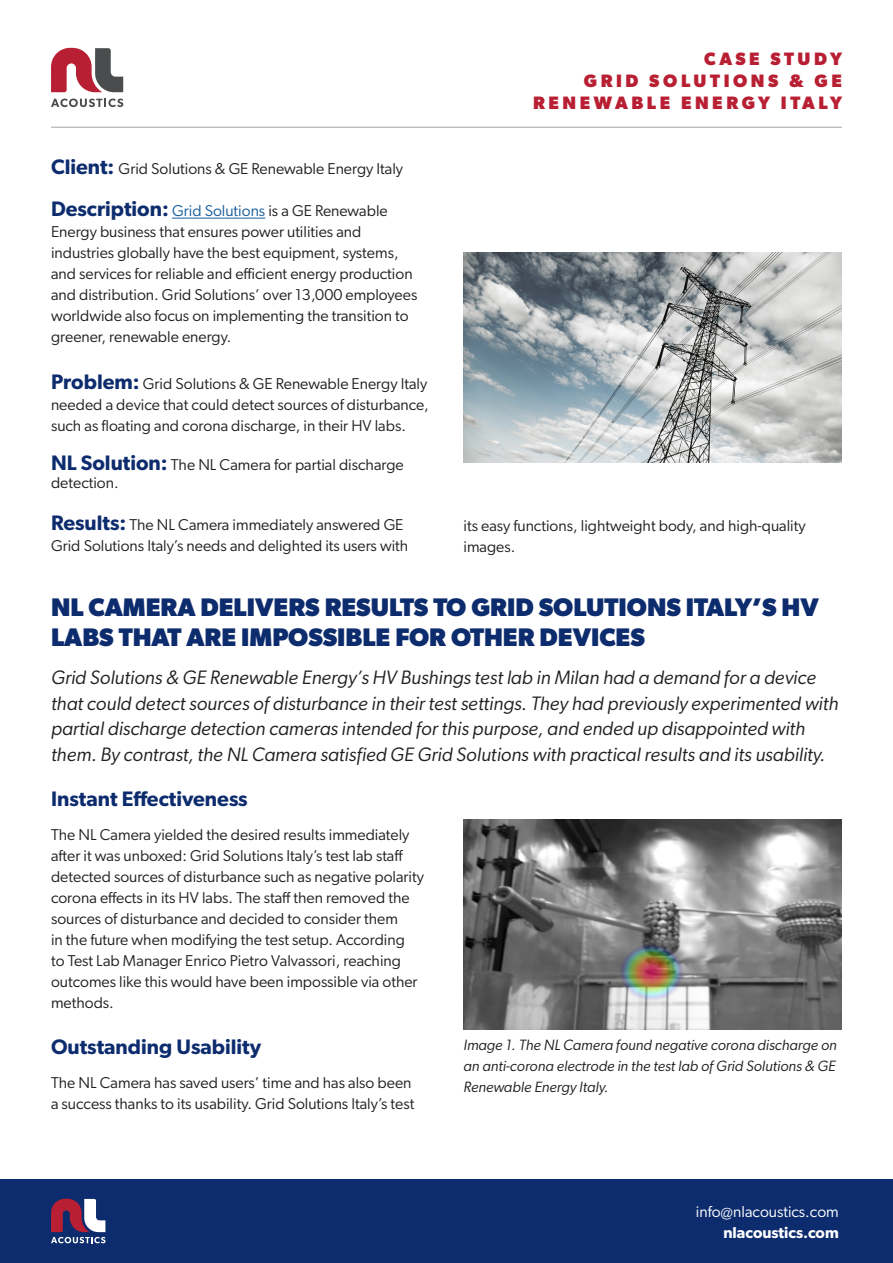
<style>
.page{position:relative;width:893px;height:1263px;background:#fff}
.page>*{position:absolute;margin:0;border:0;box-sizing:border-box;transform-origin:0 0}
.Heading_3{font:700 25.5px/30px "Gibson";color:#0d2c6e}
.Heading_4{font:600 21px "Gibson";color:#0d2c6e}
.Paragraph{font:italic 19.5px/25.5px "Gibson";color:#231f20}
.Document_title{font:700 18px/21.6px "Gibson";letter-spacing:.2em;color:#b91f33;text-align:right}
.Paragraph-2{font:15.75px/21px "Gibson";color:#231f20}
.t1{font:15.75px "Gibson";color:#fff}
.t2{font:600 15.75px "Gibson";color:#fff}
.t3{font:italic 15px/21px "Gibson";color:#231f20;text-align:justify}
.s1{font-weight:600;font-size:21px;color:#0d2c6e}
.s2{color:#175d9e}
</style>
<div class="page">
<div style="left:0;top:1179px;width:893px;height:84px;background:#0d2c6e"></div>
<svg style="left:51px;top:1199px;width:55px;height:44px"></svg>
<svg style="left:51px;top:99px;width:72px;height:8px"></svg>
<svg style="left:51px;top:48px;width:72px;height:44px"></svg>
<hr style="left:51px;top:127px;width:791px;height:1px;background:#a3a4a8">
<hr style="left:172px;top:218px;width:93px;height:1px;background:#175d9e">
<img style="left:463px;top:252px;width:379px;height:210px">
<img style="left:463px;top:819px;width:379px;height:210px">
<p class="Paragraph-2" style="left:51px;top:158px;width:354px"><span class="s1">Client:</span> Grid Solutions &amp; GE Renewable Energy Italy</p>
<p class="Paragraph-2" style="left:51px;top:200px;width:368px"><span class="s1">Description:</span> <span class="s2">Grid Solutions</span> is a GE Renewable Energy business that ensures power utilities and industries globally have the best equipment, systems, and services for reliable and efficient energy production and distribution. Grid Solutions’ over 13,000 employees worldwide also focus on implementing the transition to greener, renewable energy.</p>
<p class="Paragraph-2" style="left:51px;top:372px;width:379px;text-align:justify"><span class="s1">Problem:</span> Grid Solutions &amp; GE Renewable Energy Italy needed a device that could detect sources of disturbance, such as floating and corona discharge, in their HV labs.</p>
<p class="Paragraph-2" style="left:51px;top:455px;width:354px;line-height:18px"><span class="s1">NL Solution:</span> The NL Camera for partial discharge detection.</p>
<p class="Paragraph-2" style="left:51px;top:513px;width:359px"><span class="s1">Results:</span> The NL Camera immediately answered GE<br>Grid Solutions Italy’s needs and delighted its users with</p>
<p class="Document_title" style="left:704px;top:48px;width:139px">CASE STUDY</p>
<p class="Document_title" style="left:533px;top:70px;width:310px">GRID SOLUTIONS &amp; GE<br>RENEWABLE ENERGY ITALY</p>
<p class="Paragraph-2" style="left:463px;top:515px;width:344px">its easy functions, lightweight body, and high-quality images.</p>
<p class="Heading_3" style="left:51px;top:592px;width:769px">NL CAMERA DELIVERS RESULTS TO GRID SOLUTIONS ITALY’S HV<br>LABS THAT ARE IMPOSSIBLE FOR OTHER DEVICES</p>
<p class="Paragraph" style="left:51px;top:665px;width:789px">Grid Solutions &amp; GE Renewable Energy’s HV Bushings test lab in Milan had a demand for a device that could detect sources of disturbance in their test settings. They had previously experimented with partial discharge detection cameras intended for this purpose, and ended up disappointed with them. By contrast, the NL Camera satisfied GE Grid Solutions with practical results and its usability.</p>
<p class="Heading_4" style="left:51px;top:786px;width:198px">Instant Effectiveness</p>
<p class="Paragraph-2" style="left:51px;top:824px;width:374px">The NL Camera yielded the desired results immediately after it was unboxed: Grid Solutions Italy’s test lab staff detected sources of disturbance such as negative polarity corona effects in its HV labs. The staff then removed the sources of disturbance and decided to consider them<br>in the future when modifying the test setup. According<br>to Test Lab Manager Enrico Pietro Valvassori, reaching outcomes like this would have been impossible via other methods.</p>
<p class="Heading_4" style="left:51px;top:1035px;width:212px">Outstanding Usability</p>
<p class="Paragraph-2" style="left:51px;top:1072px;width:365px">The NL Camera has saved users’ time and has also been a success thanks to its usability. Grid Solutions Italy’s test</p>
<p class="t3" style="left:463px;top:1034px;width:375px">Image 1. The NL Camera found negative corona discharge on an anti-corona electrode in the test lab of Grid Solutions &amp; GE Renewable Energy Italy.</p>
<p class="t1" style="left:696px;top:1202px;width:144px">info@nlacoustics.com</p>
<p class="t2" style="left:723px;top:1223px;width:117px">nlacoustics.com</p>
</div>
